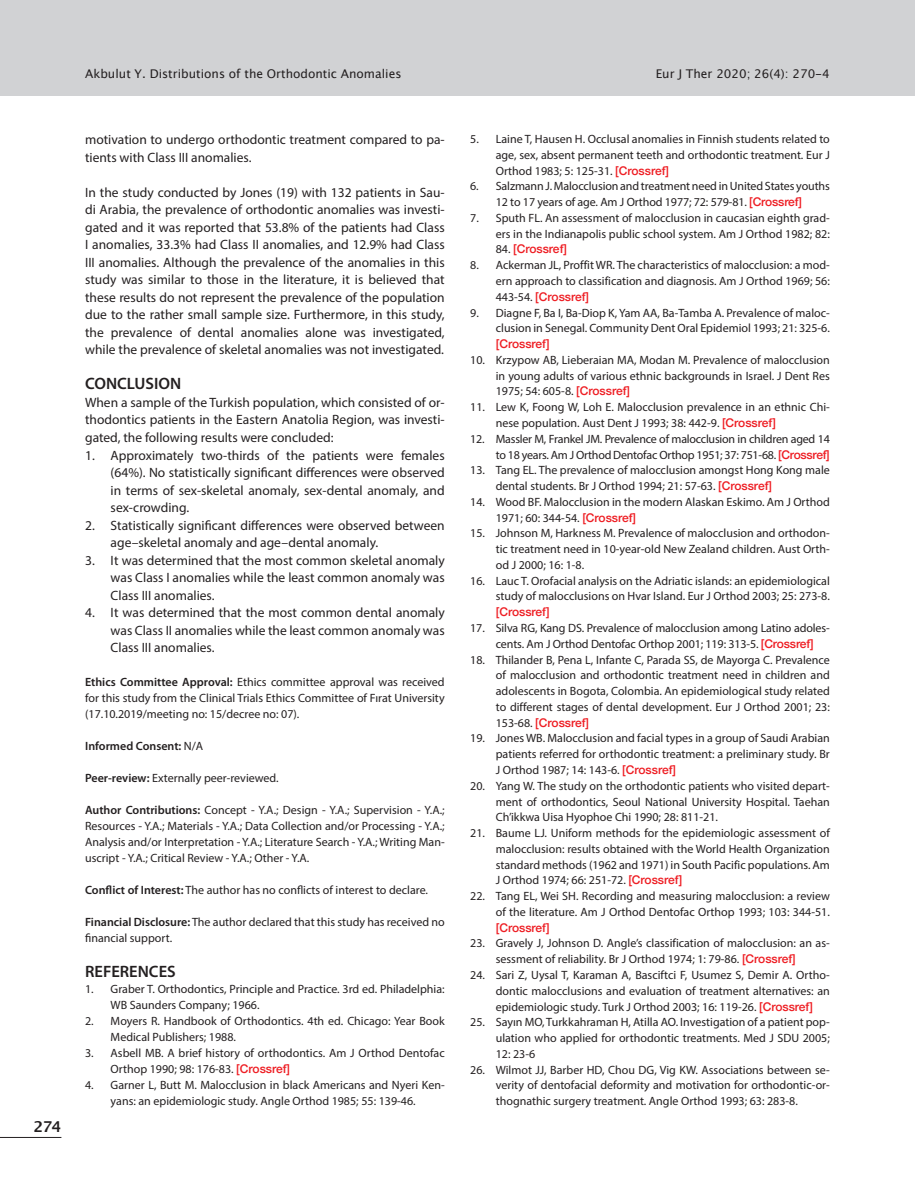
<style>
.page{position:relative;width:915px;height:1191px;background:#fff}
.page>*{position:absolute;margin:0;border:0;box-sizing:border-box;transform-origin:0 0}
.t1{font:600 16.5px "Myriad Pro";color:#231f20}
.t2{font:700 15px "Lucida Grande";color:#231f20}
.List_Paragraph{font:13.5px/17.5px "Myriad Pro";color:#231f20;text-align:justify}
.t3{font:12px/15.8px "Myriad Pro";color:#231f20;text-align:justify}
.t4{font:12px/15.8px "Myriad Pro";letter-spacing:-.02em;color:#231f20;text-align:right}
.t5{font:12px "Lucida Grande";color:#231f20}
.t6{font:600 12px "Myriad Pro";color:#231f20}
.t7{font:500 12px "Helvetica Neue";color:#ee1d23}
.s1{font-weight:600}
.s2{font-weight:400}
.s3{font-family:"Helvetica Neue";font-weight:500;color:#ee1d23}
.s4{font-family:"Myriad Pro";font-weight:400;color:#231f20}
</style>
<div class="page">
<hr style="left:0;top:1137px;width:61px;height:1px;background:#231f20">
<div style="left:0;top:0;width:914px;height:95px;background:#d1d2d4"></div>
<p class="t2" style="left:33px;top:1114px;width:29px">274</p>
<p class="t5" style="left:85px;top:66px;width:318px">Akbulut Y. Distributions of the Orthodontic Anomalies</p>
<p class="t5" style="left:655px;top:66px;width:175px">Eur J Ther 2020; 26(4): 270-4</p>
<p class="List_Paragraph" style="left:85px;top:131px;width:361px">motivation to undergo orthodontic treatment compared to pa&shy;tients with Class III anomalies.</p>
<p class="List_Paragraph" style="left:85px;top:183px;width:361px">In the study conducted by Jones (19) with 132 patients in Sau&shy;di Arabia, the prevalence of orthodontic anomalies was investi&shy;gated and it was reported that 53.8% of the patients had Class I anomalies, 33.3% had Class II anomalies, and 12.9% had Class III anomalies. Although the prevalence of the anomalies in this study was similar to those in the literature, it is believed that these results do not represent the prevalence of the population due to the rather small sample size. Furthermore, in this study, the prevalence of dental anomalies alone was investigated, while the prevalence of skeletal anomalies was not investigated.</p>
<p class="t1" style="left:85px;top:373px;width:98px">CONCLUSION</p>
<p class="List_Paragraph" style="left:85px;top:393px;width:361px">When a sample of the Turkish population, which consisted of or&shy;thodontics patients in the Eastern Anatolia Region, was investi&shy;gated, the following results were concluded:</p>
<p class="List_Paragraph" style="left:111px;top:446px;width:335px;text-indent:-26px">1. Approximately two-thirds of the patients were females (64%). No statistically significant differences were observed in terms of sex-skeletal anomaly, sex-dental anomaly, and sex-crowding.</p>
<p class="List_Paragraph" style="left:111px;top:516px;width:335px;text-indent:-26px">2. Statistically significant differences were observed between age–skeletal anomaly and age–dental anomaly.</p>
<p class="List_Paragraph" style="left:111px;top:551px;width:335px;text-indent:-26px">3. It was determined that the most common skeletal anomaly was Class I anomalies while the least common anomaly was Class III anomalies.</p>
<p class="List_Paragraph" style="left:111px;top:603px;width:335px;text-indent:-26px">4. It was determined that the most common dental anomaly was Class II anomalies while the least common anomaly was Class III anomalies.</p>
<p class="t3" style="left:85px;top:673px;width:361px"><span class="s1">Ethics Committee Approval:</span> Ethics committee approval was received for this study from the Clinical Trials Ethics Committee of Fırat University (17.10.2019/meeting no: 15/decree no: 07).</p>
<p class="t6" style="left:85px;top:738px;width:120px">Informed Consent: <span class="s2">N/A</span></p>
<p class="t3" style="left:85px;top:769px;width:195px"><span class="s1">Peer-review:</span> Externally peer-reviewed.</p>
<p class="t3" style="left:85px;top:801px;width:361px"><span class="s1">Author Contributions:</span> Concept - Y.A.; Design - Y.A.; Supervision - Y.A.; Resources - Y.A.; Materials - Y.A.; Data Collection and/or Processing - Y.A.; Analysis and/or Interpretation - Y.A.; Literature Search - Y.A.; Writing Man&shy;uscript - Y.A.; Critical Review - Y.A.; Other - Y.A.</p>
<p class="t3" style="left:85px;top:882px;width:344px"><span class="s1">Conflict of Interest:</span> The author has no conflicts of interest to declare.</p>
<p class="t3" style="left:85px;top:913px;width:361px"><span class="s1">Financial Disclosure:</span> The author declared that this study has received no financial support.</p>
<p class="t1" style="left:85px;top:961px;width:92px">REFERENCES</p>
<p class="t3" style="left:111px;top:980px;width:335px;text-indent:-26px">1. Graber T. Orthodontics, Principle and Practice. 3rd ed. Philadelphia:<br>WB Saunders Company; 1966.</p>
<p class="t3" style="left:111px;top:1013px;width:335px;text-indent:-26px">2. Moyers R. Handbook of Orthodontics. 4th ed. Chicago: Year Book<br>Medical Publishers; 1988.</p>
<p class="t3" style="left:111px;top:1045px;width:335px;text-indent:-26px">3. Asbell MB. A brief history of orthodontics. Am J Orthod Dentofac<br>Orthop 1990; 98: 176-83. <span class="s3">[Crossref]</span></p>
<p class="t3" style="left:85px;top:1077px;width:361px;text-align:center">4. Garner L, Butt M. Malocclusion in black Americans and Nyeri Ken&shy;yans: an epidemiologic study. Angle Orthod 1985; 55: 139-46.</p>
<p class="t3" style="left:495px;top:131px;width:335px;text-indent:-26px">5. Laine T, Hausen H. Occlusal anomalies in Finnish students related to age, sex, absent permanent teeth and orthodontic treatment. Eur J Orthod 1983; 5: 125-31. <span class="s3">[Crossref]</span></p>
<p class="t3" style="left:470px;top:178px;width:361px;text-align:center">6. Salzmann J. Malocclusion and treatment need in United States youths<br>12 to 17 years of age. Am J Orthod 1977; 72: 579-81. <span class="s3">[Crossref]</span></p>
<p class="t3" style="left:470px;top:210px;width:361px;text-align:right">7. Sputh FL. An assessment of malocclusion in caucasian eighth grad&shy;ers in the Indianapolis public school system. Am J Orthod 1982; 82:</p>
<p class="t7" style="left:495px;top:239px;width:73px"><span class="s4">84.</span> [Crossref]</p>
<p class="t3" style="left:495px;top:257px;width:335px;text-indent:-26px">8. Ackerman JL, Proffit WR. The characteristics of malocclusion: a mod&shy;ern approach to classification and diagnosis. Am J Orthod 1969; 56:<br>443-54. <span class="s3">[Crossref]</span></p>
<p class="t3" style="left:495px;top:304px;width:335px;text-indent:-26px">9. Diagne F, Ba I, Ba‐Diop K, Yam AA, Ba‐Tamba A. Prevalence of maloc&shy;clusion in Senegal. Community Dent Oral Epidemiol 1993; 21: 325-6. <span class="s3">[Crossref]</span></p>
<p class="t3" style="left:495px;top:352px;width:335px;text-indent:-26px">10. Krzypow AB, Lieberaian MA, Modan M. Prevalence of malocclusion in young adults of various ethnic backgrounds in Israel. J Dent Res 1975; 54: 605-8. <span class="s3">[Crossref]</span></p>
<p class="t3" style="left:495px;top:399px;width:335px;text-indent:-26px">11. Lew K, Foong W, Loh E. Malocclusion prevalence in an ethnic Chi&shy;nese population. Aust Dent J 1993; 38: 442-9. <span class="s3">[Crossref]</span></p>
<p class="t4" style="left:470px;top:430px;width:361px">12. Massler M, Frankel JM. Prevalence of malocclusion in children aged 14 to 18 years. Am J Orthod Dentofac Orthop 1951; 37: 751-68. <span class="s3">[Crossref]</span></p>
<p class="t3" style="left:495px;top:462px;width:335px;text-indent:-26px">13. Tang EL. The prevalence of malocclusion amongst Hong Kong male dental students. Br J Orthod 1994; 21: 57-63. <span class="s3">[Crossref]</span></p>
<p class="t3" style="left:495px;top:494px;width:335px;text-indent:-26px">14. Wood BF. Malocclusion in the modern Alaskan Eskimo. Am J Orthod<br>1971; 60: 344-54. <span class="s3">[Crossref]</span></p>
<p class="t3" style="left:495px;top:525px;width:335px;text-indent:-26px">15. Johnson M, Harkness M. Prevalence of malocclusion and orthodon&shy;tic treatment need in 10-year-old New Zealand children. Aust Orth&shy;od J 2000; 16: 1-8.</p>
<p class="t3" style="left:495px;top:572px;width:335px;text-indent:-26px">16. Lauc T. Orofacial analysis on the Adriatic islands: an epidemiological study of malocclusions on Hvar Island. Eur J Orthod 2003; 25: 273-8. <span class="s3">[Crossref]</span></p>
<p class="t3" style="left:495px;top:620px;width:335px;text-indent:-26px">17. Silva RG, Kang DS. Prevalence of malocclusion among Latino adoles&shy;cents. Am J Orthod Dentofac Orthop 2001; 119: 313-5. <span class="s3">[Crossref]</span></p>
<p class="t3" style="left:495px;top:651px;width:335px;text-indent:-26px">18. Thilander B, Pena L, Infante C, Parada SS, de Mayorga C. Prevalence of malocclusion and orthodontic treatment need in children and adolescents in Bogota, Colombia. An epidemiological study related to different stages of dental development. Eur J Orthod 2001; 23:<br>153-68. <span class="s3">[Crossref]</span></p>
<p class="t3" style="left:495px;top:730px;width:335px;text-indent:-26px">19. Jones WB. Malocclusion and facial types in a group of Saudi Arabian patients referred for orthodontic treatment: a preliminary study. Br J Orthod 1987; 14: 143-6. <span class="s3">[Crossref]</span></p>
<p class="t3" style="left:495px;top:777px;width:335px;text-indent:-26px">20. Yang W. The study on the orthodontic patients who visited depart&shy;ment of orthodontics, Seoul National University Hospital. Taehan Ch’ikkwa Uisa Hyophoe Chi 1990; 28: 811-21.</p>
<p class="t3" style="left:495px;top:825px;width:335px;text-indent:-26px">21. Baume LJ. Uniform methods for the epidemiologic assessment of malocclusion: results obtained with the World Health Organization standard methods (1962 and 1971) in South Pacific populations. Am J Orthod 1974; 66: 251-72. <span class="s3">[Crossref]</span></p>
<p class="t3" style="left:495px;top:888px;width:335px;text-indent:-26px">22. Tang EL, Wei SH. Recording and measuring malocclusion: a review of the literature. Am J Orthod Dentofac Orthop 1993; 103: 344-51. <span class="s3">[Crossref]</span></p>
<p class="t3" style="left:495px;top:935px;width:335px;text-indent:-26px">23. Gravely J, Johnson D. Angle’s classification of malocclusion: an as&shy;sessment of reliability. Br J Orthod 1974; 1: 79-86. <span class="s3">[Crossref]</span></p>
<p class="t3" style="left:495px;top:967px;width:335px;text-indent:-26px">24. Sari Z, Uysal T, Karaman A, Basciftci F, Usumez S, Demir A. Ortho&shy;dontic malocclusions and evaluation of treatment alternatives: an epidemiologic study. Turk J Orthod 2003; 16: 119-26. <span class="s3">[Crossref]</span></p>
<p class="t3" style="left:495px;top:1014px;width:335px;text-indent:-26px">25. Sayın MO, Turkkahraman H, Atilla AO. Investigation of a patient pop&shy;ulation who applied for orthodontic treatments. Med J SDU 2005; 12: 23-6</p>
<p class="t3" style="left:495px;top:1061px;width:335px;text-indent:-26px">26. Wilmot JJ, Barber HD, Chou DG, Vig KW. Associations between se&shy;verity of dentofacial deformity and motivation for orthodontic-or&shy;thognathic surgery treatment. Angle Orthod 1993; 63: 283-8.</p>
</div>
